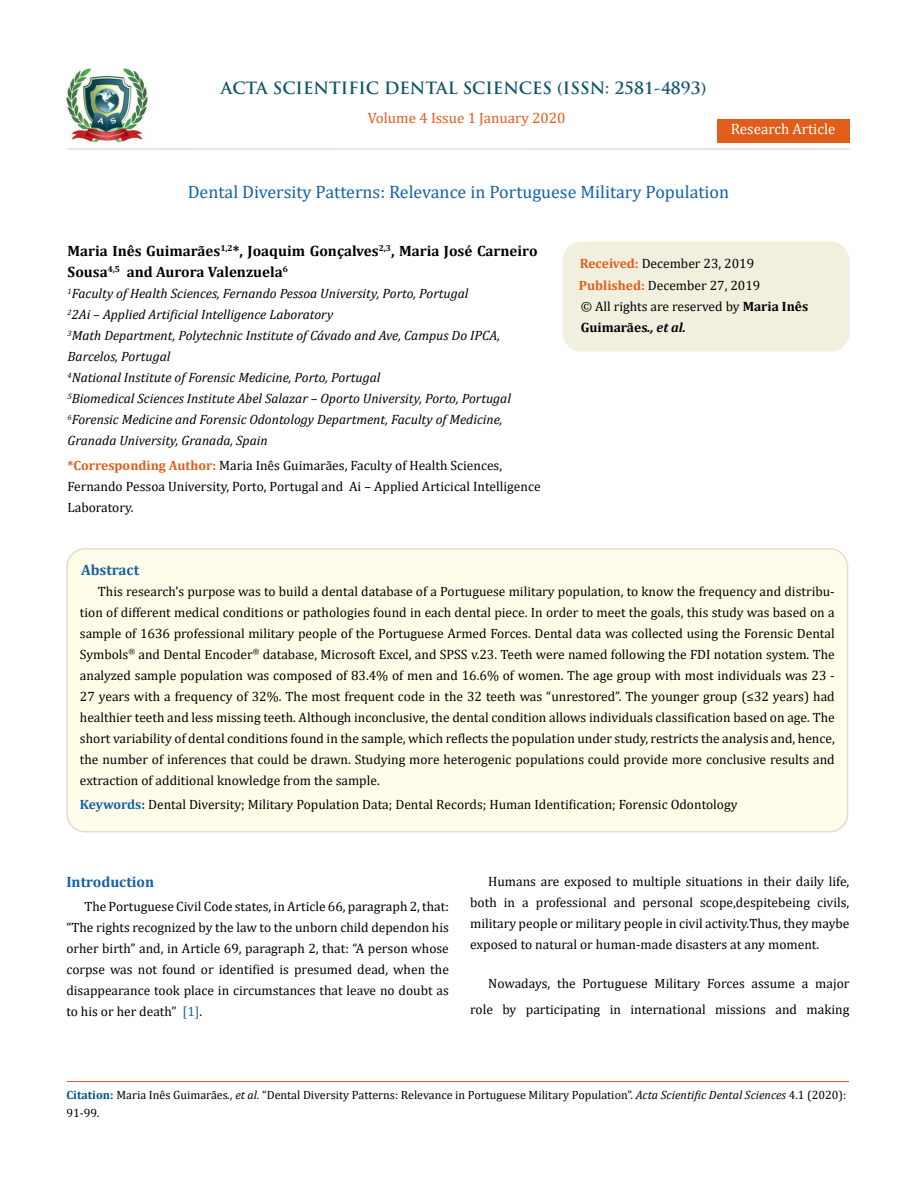
<style>
.page{position:relative;width:917px;height:1188px;background:#fff}
.page>*{position:absolute;margin:0;border:0;box-sizing:border-box;transform-origin:0 0}
.t1{font:18px "Cambria";color:#1560a6}
.t2{font:700 16.5px "Trajan Pro";color:#0e546a}
.t3{font:700 15px/21px "Cambria";color:#000}
.t4{font:15px "Cambria";color:#e05d1a}
.t5{font:700 15px "Cambria";color:#1560a6}
.t6{font:15px "Cambria";color:#fff}
.t7{font:13.5px/21px "Cambria";color:#000;text-align:justify}
.t8{font:italic 13.5px/21px "Cambria";color:#000}
.t9{font:12px/18px "Cambria";color:#000}
.s1{font-weight:700;color:#e05d1a}
.s2{font-weight:700}
.s3{font-weight:700;font-style:italic}
.s4{font-weight:700;color:#1560a6}
.s5{font-weight:700;color:#0e546a}
.s6{color:#1560a6}
.s7{font-weight:700;color:#035089}
.s8{font-style:italic}
</style>
<div class="page">
<img style="left:67px;top:68px;width:80px;height:74px">
<div style="left:717px;top:119px;width:132px;height:23px;background:#e05d1a"></div>
<div style="left:67px;top:549px;width:780px;height:283px;background:#fffde9;border-radius:18px"></div>
<div style="left:66px;top:548px;width:782px;height:284px;border:2px solid #e0dfcd;border-radius:18px"></div>
<div style="left:563px;top:242px;width:285px;height:109px;background:#f1f0de;border-radius:18px"></div>
<div style="left:562px;top:242px;width:287px;height:110px;border:2px solid #f1f0de;border-radius:18px"></div>
<hr style="left:67px;top:148px;width:782px;height:2px;background:#e0dfcd">
<hr style="left:67px;top:1081px;width:782px;height:1px;background:#e05d1a">
<p class="t2" style="left:221px;top:77px;width:487px">ACTA SCIENTIFIC DENTAL SCIENCES (ISSN: 2581-4893)</p>
<p class="t4" style="left:368px;top:109px;width:199px">Volume 4 Issue 1 January 2020</p>
<p class="t6" style="left:731px;top:120px;width:106px">Research Article</p>
<h1 class="t1" style="left:188px;top:181px;width:543px">Dental Diversity Patterns: Relevance in Portuguese Military Population</h1>
<p class="t3" style="left:68px;top:239px;width:471px">Maria Inês Guimarães<sup>1,2</sup>*, Joaquim Gonçalves<sup>2,3</sup>, Maria José Carneiro<br>Sousa<sup>4,5</sup> and Aurora Valenzuela<sup>6</sup></p>
<p class="t8" style="left:68px;top:283px;width:445px"><sup>1</sup>Faculty of Health Sciences, Fernando Pessoa University, Porto, Portugal<br><sup>2</sup>2Ai – Applied Artificial Intelligence Laboratory<br><sup>3</sup>Math Department, Polytechnic Institute of Cávado and Ave, Campus Do IPCA, Barcelos, Portugal<br><sup>4</sup>National Institute of Forensic Medicine, Porto, Portugal<br><sup>5</sup>Biomedical Sciences Institute Abel Salazar – Oporto University, Porto, Portugal <sup>6</sup>Forensic Medicine and Forensic Odontology Department, Faculty of Medicine, Granada University, Granada, Spain</p>
<p class="t7" style="left:67px;top:455px;width:474px;text-align:left"><span class="s1">*Corresponding Author:</span> Maria Inês Guimarães, Faculty of Health Sciences,<br>Fernando Pessoa University, Porto, Portugal and Ai – Applied Articical Intelligence<br>Laboratory.</p>
<p class="t5" style="left:81px;top:559px;width:60px">Abstract</p>
<p class="t7" style="left:579px;top:253px;width:231px;line-height:21.5px;text-align:left"><span class="s1">Received:</span> December 23, 2019<br><span class="s1">Published:</span> December 27, 2019<br>© All rights are reserved by <span class="s2">Maria Inês<br>Guimarães</span><span class="s3">., et al.</span></p>
<p class="t7" style="left:80px;top:581px;width:756px;text-indent:18px">This research’s purpose was to build a dental database of a Portuguese military population, to know the frequency and distribu&shy;tion of different medical conditions or pathologies found in each dental piece. In order to meet the goals, this study was based on a sample of 1636 professional military people of the Portuguese Armed Forces. Dental data was collected using the Forensic Dental Symbols<sup>®</sup> and Dental Encoder<sup>®</sup> database, Microsoft Excel, and SPSS v.23. Teeth were named following the FDI notation system. The analyzed sample population was composed of 83.4% of men and 16.6% of women. The age group with most individuals was 23 - 27 years with a frequency of 32%. The most frequent code in the 32 teeth was “unrestored”. The younger group (≤32 years) had healthier teeth and less missing teeth. Although inconclusive, the dental condition allows individuals classification based on age. The short variability of dental conditions found in the sample, which reflects the population under study, restricts the analysis and, hence, the number of inferences that could be drawn. Studying more heterogenic populations could provide more conclusive results and extraction of additional knowledge from the sample.</p>
<p class="t7" style="left:80px;top:794px;width:659px"><span class="s4">Keywords</span><span class="s5">:</span> Dental Diversity; Military Population Data; Dental Records; Human Identification; Forensic Odontology</p>
<p class="t5" style="left:66px;top:872px;width:89px">Introduction</p>
<p class="t7" style="left:66px;top:896px;width:384px;text-indent:18px">The Portuguese Civil Code states, in Article 66, paragraph 2, that: “The rights recognized by the law to the unborn child dependon his orher birth” and, in Article 69, paragraph 2, that: “A person whose corpse was not found or identified is presumed dead, when the disappearance took place in circumstances that leave no doubt as to his or her death” <span class="s6">[1]</span>.</p>
<p class="t7" style="left:470px;top:871px;width:380px;text-indent:18px">Humans are exposed to multiple situations in their daily life, both in a professional and personal scope,despitebeing civils, military people or military people in civil activity.Thus, they maybe exposed to natural or human-made disasters at any moment.</p>
<p class="t7" style="left:470px;top:971px;width:381px;line-height:25.5px;text-align:right">Nowadays, the Portuguese Military Forces assume a major role by participating in international missions and making</p>
<p class="t9" style="left:66px;top:1086px;width:781px"><span class="s7">Citation:</span> Maria Inês Guimarães<span class="s8">., et al.</span> “Dental Diversity Patterns: Relevance in Portuguese Military Population”. <span class="s8">Acta Scientific Dental Sciences</span> 4.1 (2020):<br>91-99.</p>
</div>
